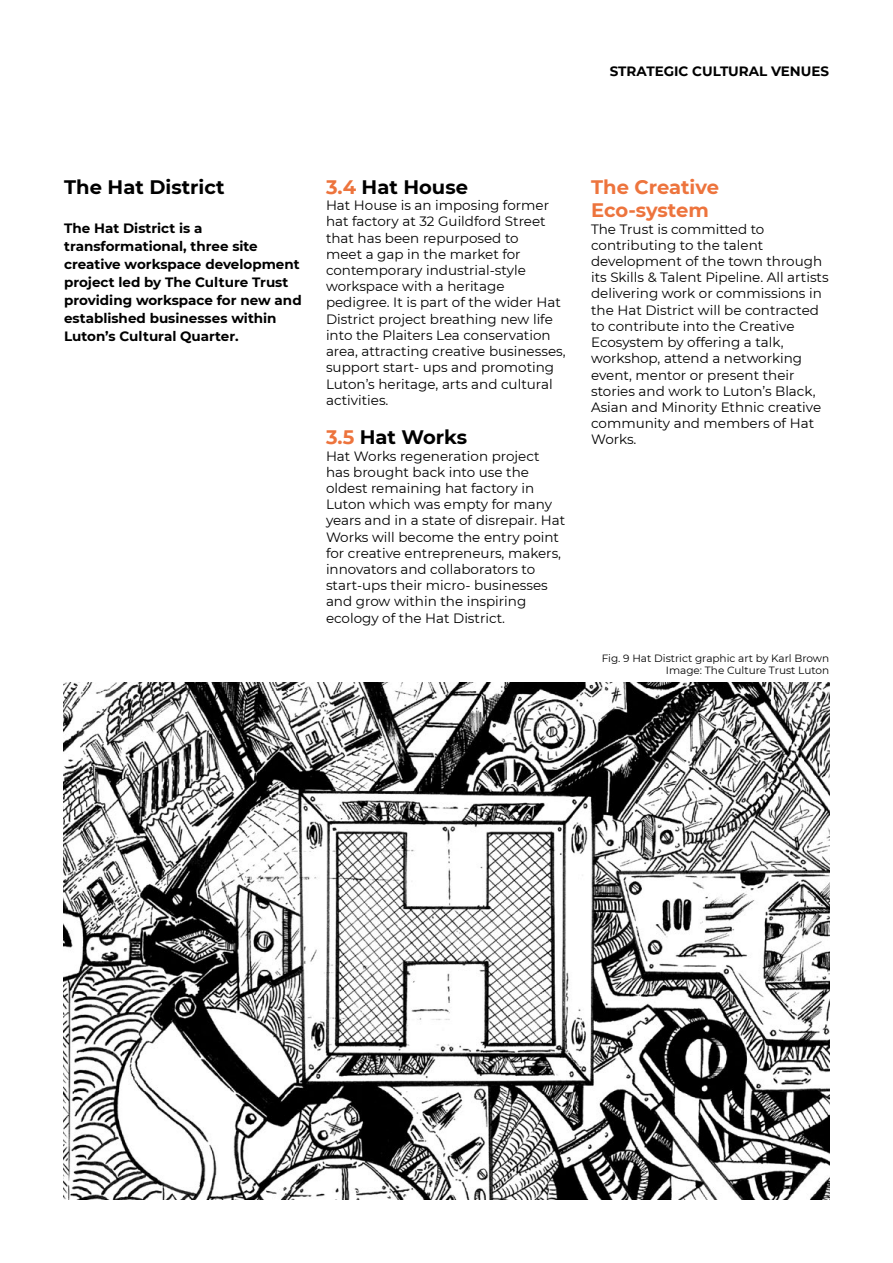
<style>
.page{position:relative;width:893px;height:1263px;background:#fff}
.page>*{position:absolute;margin:0;border:0;box-sizing:border-box;transform-origin:0 0}
.t1{font:700 19.5px "Montserrat";color:#000}
.t2{font:700 19.5px/23.4px "Montserrat";color:#ed743d}
.t3{font:13.5px/16.2px "Montserrat";color:#000}
.t4{font:700 13.5px/18px "Montserrat";color:#000}
.t5{font:10.5px/12.6px "Montserrat";color:#000;text-align:right}
.s1{color:#ed743d}
</style>
<div class="page">
<img style="left:64px;top:683px;width:765px;height:516px">
<p class="t4" style="left:610px;top:62px;width:221px">STRATEGIC CULTURAL VENUES</p>
<h1 class="t1" style="left:64px;top:173px;width:162px">The Hat District</h1>
<p class="t4" style="left:64px;top:218px;width:239px">The Hat District is a transformational, three site creative workspace development project led by The Culture Trust providing workspace for new and established businesses within<br>Luton’s Cultural Quarter.</p>
<h1 class="t1" style="left:326px;top:173px;width:143px"><span class="s1">3.4</span> Hat House</h1>
<p class="t3" style="left:326px;top:197px;width:241px">Hat House is an imposing former hat factory at 32 Guildford Street that has been repurposed to<br>meet a gap in the market for contemporary industrial-style workspace with a heritage pedigree. It is part of the wider Hat<br>District project breathing new life into the Plaiters Lea conservation area, attracting creative businesses, support start- ups and promoting<br>Luton’s heritage, arts and cultural activities.</p>
<h1 class="t1" style="left:326px;top:423px;width:143px"><span class="s1">3.5</span> Hat Works</h1>
<p class="t3" style="left:326px;top:447px;width:241px">Hat Works regeneration project has brought back into use the oldest remaining hat factory in<br>Luton which was empty for many years and in a state of disrepair. Hat<br>Works will become the entry point for creative entrepreneurs, makers, innovators and collaborators to start-ups their micro- businesses and grow within the inspiring ecology of the Hat District.</p>
<h1 class="t2" style="left:591px;top:174px;width:130px">The Creative<br>Eco-system</h1>
<p class="t3" style="left:591px;top:220px;width:239px">The Trust is committed to contributing to the talent development of the town through its Skills &amp; Talent Pipeline. All artists delivering work or commissions in the Hat District will be contracted to contribute into the Creative<br>Ecosystem by offering a talk, workshop, attend a networking event, mentor or present their stories and work to Luton’s Black,<br>Asian and Minority Ethnic creative community and members of Hat<br>Works.</p>
<p class="t5" style="left:602px;top:651px;width:229px">Fig. 9 Hat District graphic art by Karl Brown<br>Image: The Culture Trust Luton</p>
</div>
